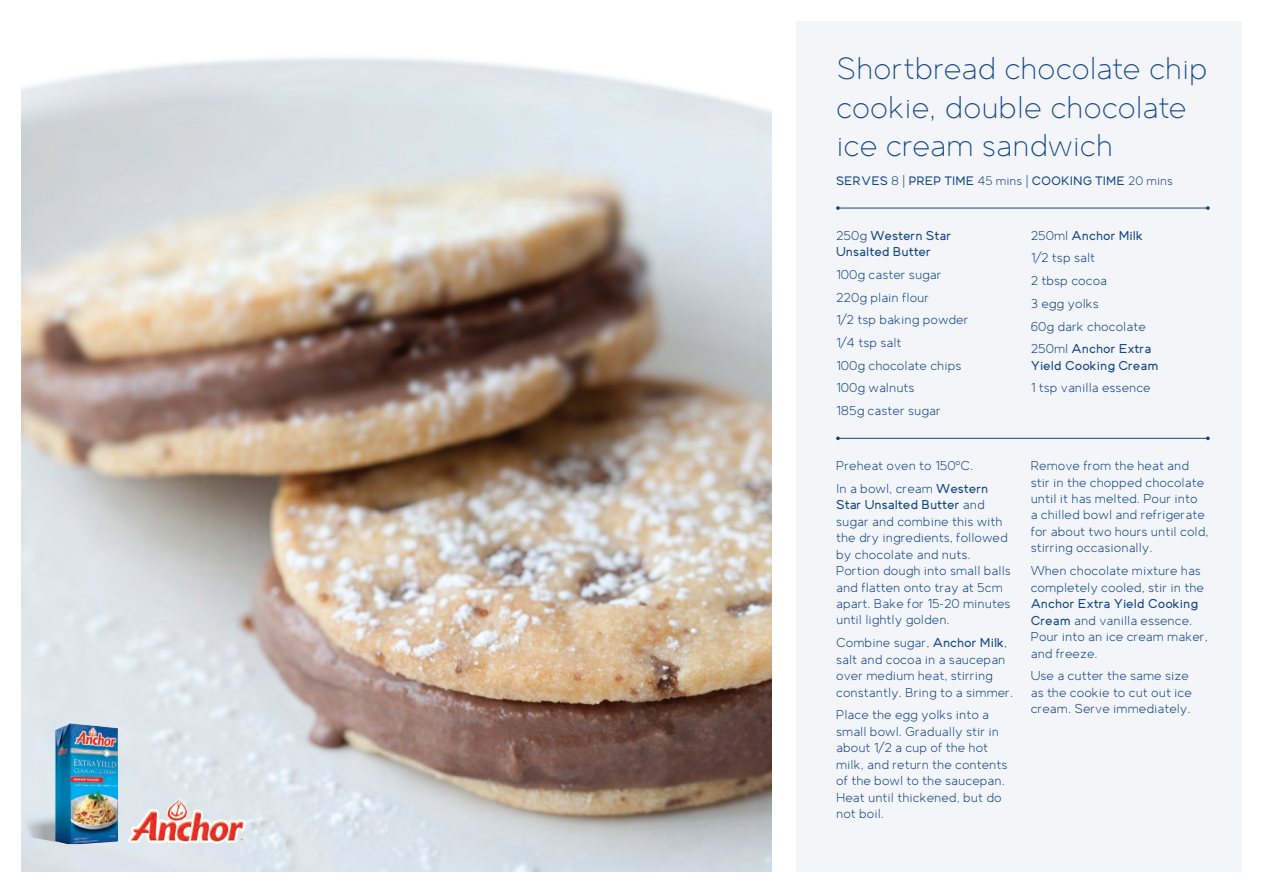
<style>
.page{position:relative;width:1263px;height:893px;background:#fff}
.page>*{position:absolute;margin:0;border:0;box-sizing:border-box;transform-origin:0 0}
.t1{font:300 27.45px/38.4px "Strima";letter-spacing:-.01em;color:#114785}
.t2{font:11.55px/16.5px "Strima";color:#114785}
.t3{font:700 11.55px/16.5px "Strima";color:#114785}
.t4{font:700 10.95px "Strima";color:#114785}
.s1{font-weight:400}
.s2{font-weight:700}
</style>
<div class="page">
<img style="left:21px;top:57px;width:751px;height:815px">
<div style="left:796px;top:21px;width:446px;height:851px;background:#f4f5f9"></div>
<svg style="left:21px;top:811px;width:99px;height:33px"></svg>
<img style="left:55px;top:723px;width:63px;height:121px">
<img style="left:126px;top:796px;width:123px;height:49px">
<hr style="left:838px;top:208px;width:370px;height:1px;background:#114785">
<svg style="left:836px;top:206px;width:4px;height:4px"></svg>
<svg style="left:1206px;top:206px;width:4px;height:4px"></svg>
<hr style="left:838px;top:438px;width:370px;height:1px;background:#114785">
<svg style="left:836px;top:436px;width:4px;height:4px"></svg>
<svg style="left:1206px;top:436px;width:4px;height:4px"></svg>
<h1 class="t1" style="left:836px;top:49px;width:373px">Shortbread chocolate chip cookie, double chocolate ice cream sandwich</h1>
<p class="t4" style="left:836px;top:174px;width:338px">SERVES <span class="s1">8 |</span> PREP TIME <span class="s1">45 mins |</span> COOKING TIME <span class="s1">20 mins</span></p>
<p class="t3" style="left:836px;top:227px;width:117px"><span class="s1">250g</span> Western Star<br>Unsalted Butter</p>
<p class="t2" style="left:836px;top:263px;width:134px;line-height:22.6px">100g caster sugar<br>220g plain flour<br>1/2 tsp baking powder<br>1/4 tsp salt<br>100g chocolate chips<br>100g walnuts<br>185g caster sugar</p>
<p class="t2" style="left:836px;top:454px;width:154px;line-height:22.6px">Preheat oven to 150°C.<br>In a bowl, cream <span class="s2">Western</span></p>
<p class="t2" style="left:836px;top:496px;width:176px"><span class="s2">Star Unsalted Butter</span> and sugar and combine this with the dry ingredients, followed by chocolate and nuts.<br>Portion dough into small balls and flatten onto tray at 5cm apart. Bake for 15-20 minutes until lightly golden.</p>
<p class="t2" style="left:836px;top:634px;width:179px">Combine sugar, <span class="s2">Anchor Milk</span>, salt and cocoa in a saucepan over medium heat, stirring constantly. Bring to a simmer.</p>
<p class="t2" style="left:836px;top:706px;width:173px">Place the egg yolks into a small bowl. Gradually stir in about 1/2 a cup of the hot milk, and return the contents of the bowl to the saucepan.<br>Heat until thickened, but do not boil.</p>
<p class="t2" style="left:1031px;top:224px;width:122px;line-height:22.6px">250ml <span class="s2">Anchor Milk<br></span>1/2 tsp salt<br>2 tbsp cocoa<br>3 egg yolks<br>60g dark chocolate<br>250ml <span class="s2">Anchor Extra</span></p>
<p class="t3" style="left:1031px;top:357px;width:129px">Yield Cooking Cream</p>
<p class="t2" style="left:1031px;top:380px;width:122px">1 tsp vanilla essence</p>
<p class="t2" style="left:1031px;top:457px;width:179px">Remove from the heat and stir in the chopped chocolate until it has melted. Pour into<br>a chilled bowl and refrigerate for about two hours until cold, stirring occasionally.</p>
<p class="t2" style="left:1031px;top:562px;width:175px">When chocolate mixture has completely cooled, stir in the</p>
<p class="t2" style="left:1031px;top:595px;width:179px"><span class="s2">Anchor Extra Yield Cooking<br>Cream</span> and vanilla essence.<br>Pour into an ice cream maker, and freeze.</p>
<p class="t2" style="left:1031px;top:667px;width:163px">Use a cutter the same size as the cookie to cut out ice cream. Serve immediately.</p>
</div>
